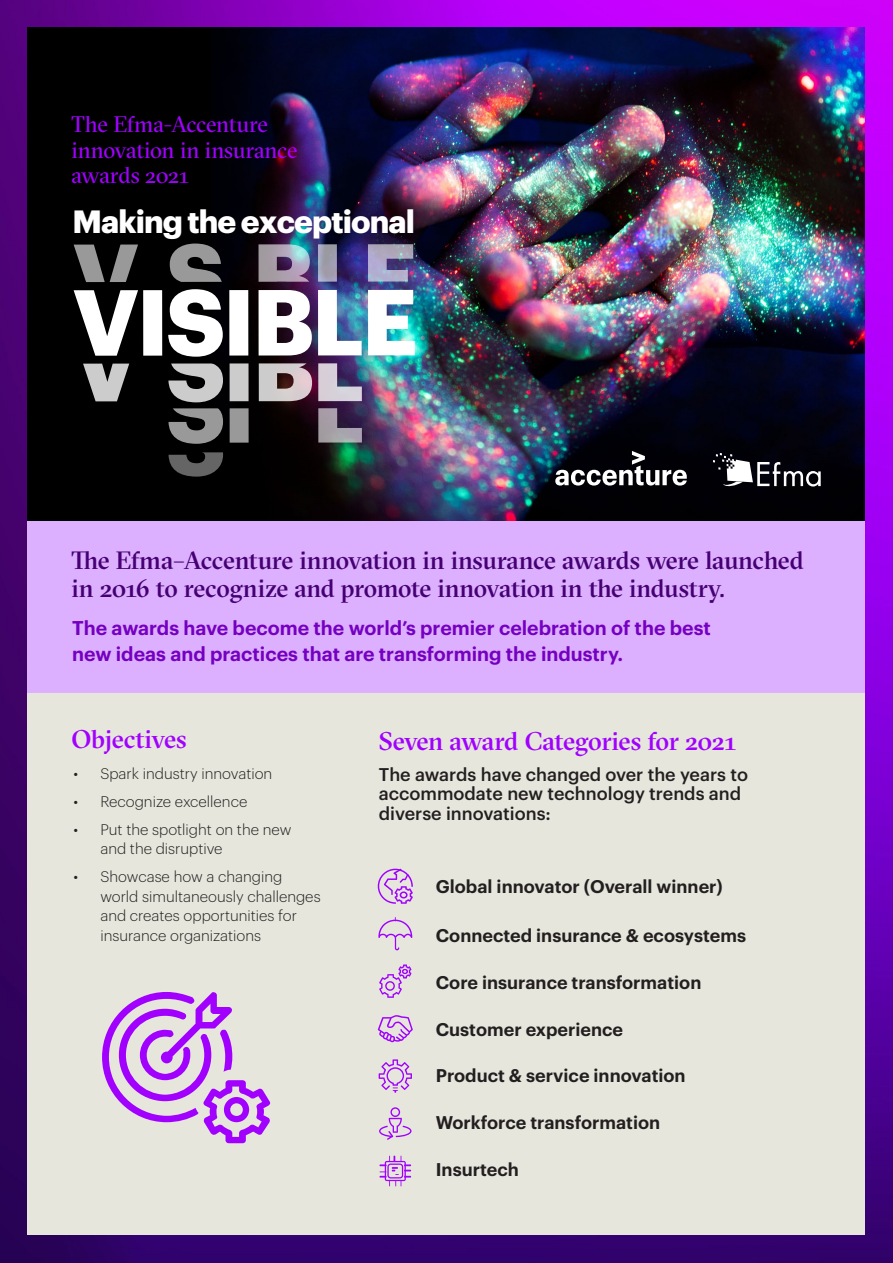
<style>
.page{position:relative;width:893px;height:1263px;background:#fff}
.page>*{position:absolute;margin:0;border:0;box-sizing:border-box;transform-origin:0 0}
.t1{font:700 91.5px "Graphik";letter-spacing:-.03em;color:#fff}
.t2{font:700 31.5px "Graphik";letter-spacing:-.03em;color:#fff}
.t3{font:500 25.5px "GT Sectra Fine";letter-spacing:-.015em;color:#a100ff}
.t4{font:500 25.05px/27.5px "GT Sectra Fine";letter-spacing:-.015em;color:#460073}
.t5{font:22.5px/25.5px "GT Sectra Fine";letter-spacing:-.01em;color:#a100ff}
.t6{font:600 19.5px/25.5px "Graphik";color:#7500c0}
.t7{font:600 18px "Graphik";color:#231f20}
.t8{font:500 18px/19.5px "Graphik";color:#231f20}
.t9{font:300 15px/19.5px "Graphik";color:#231f20}
</style>
<div class="page">
<img style="left:0;top:0;width:893px;height:1263px">
<img style="left:28px;top:27px;width:837px;height:494px">
<div style="left:28px;top:553px;width:837px;height:682px;background:#e6e6dc"></div>
<svg style="left:74px;top:244px;width:64px;height:38px;background:#555"></svg>
<svg style="left:168px;top:244px;width:55px;height:38px;background:#656566"></svg>
<svg style="left:258px;top:244px;width:54px;height:38px;background:#8f8da1"></svg>
<svg style="left:318px;top:244px;width:44px;height:38px;background:#5c578c"></svg>
<svg style="left:368px;top:244px;width:47px;height:38px;background:#938eb1"></svg>
<svg style="left:83px;top:364px;width:46px;height:37px;background:#8a8a8a"></svg>
<svg style="left:168px;top:363px;width:55px;height:39px;background:#8a8a8a"></svg>
<div style="left:230px;top:363px;width:19px;height:38px;background:#ccc"></div>
<svg style="left:259px;top:363px;width:53px;height:38px;background:#b4a6a9"></svg>
<svg style="left:318px;top:363px;width:44px;height:38px;background:#9c96af"></svg>
<svg style="left:168px;top:408px;width:55px;height:36px;background:#656565"></svg>
<div style="left:230px;top:408px;width:19px;height:35px;background:#999"></div>
<svg style="left:318px;top:408px;width:44px;height:35px;background:#7c7284"></svg>
<svg style="left:169px;top:452px;width:54px;height:25px"></svg>
<svg style="left:378px;top:917px;width:34px;height:33px"></svg>
<svg style="left:378px;top:869px;width:35px;height:35px"></svg>
<svg style="left:379px;top:964px;width:32px;height:34px"></svg>
<svg style="left:378px;top:1015px;width:35px;height:27px"></svg>
<svg style="left:379px;top:1156px;width:32px;height:30px"></svg>
<svg style="left:379px;top:1059px;width:33px;height:34px"></svg>
<svg style="left:379px;top:1107px;width:32px;height:33px"></svg>
<div style="left:28px;top:521px;width:837px;height:172px;background:#dcafff"></div>
<svg style="left:555px;top:451px;width:132px;height:34px"></svg>
<svg style="left:713px;top:453px;width:108px;height:34px"></svg>
<svg style="left:102px;top:992px;width:168px;height:151px"></svg>
<h3 class="t5" style="left:72px;top:112px;width:227px">The Efma-Accenture innovation in insurance awards 2021</h3>
<h2 class="t2" style="left:73px;top:197px;width:344px">Making the exceptional</h2>
<h1 class="t1" style="left:73px;top:251px;width:347px">VISIBLE</h1>
<h3 class="t4" style="left:72px;top:547px;width:734px">The Efma–Accenture innovation in insurance awards were launched in 2016 to recognize and promote innovation in the industry.</h3>
<h3 class="t6" style="left:72px;top:614px;width:640px">The awards have become the world’s premier celebration of the best new ideas and practices that are transforming the industry.</h3>
<h3 class="t3" style="left:72px;top:724px;width:117px">Objectives</h3>
<h3 class="t3" style="left:379px;top:726px;width:359px">Seven award Categories for 2021</h3>
<p class="t9" style="left:73px;top:762px;width:200px">• Spark industry innovation</p>
<p class="t9" style="left:73px;top:790px;width:175px">• Recognize excellence</p>
<p class="t9" style="left:100px;top:818px;width:193px;text-indent:-27px">• Put the spotlight on the new and the disruptive</p>
<p class="t9" style="left:100px;top:866px;width:222px;text-indent:-27px">• Showcase how a changing world simultaneously challenges and creates opportunities for insurance organizations</p>
<p class="t7" style="left:436px;top:873px;width:288px">Global innovator (Overall winner)</p>
<p class="t8" style="left:379px;top:763px;width:371px">The awards have changed over the years to accommodate new technology trends and diverse innovations:</p>
<p class="t7" style="left:436px;top:922px;width:312px">Connected insurance &amp; ecosystems</p>
<p class="t7" style="left:436px;top:968px;width:267px">Core insurance transformation</p>
<p class="t7" style="left:436px;top:1015px;width:189px">Customer experience</p>
<p class="t7" style="left:436px;top:1062px;width:251px">Product &amp; service innovation</p>
<p class="t7" style="left:436px;top:1109px;width:226px">Workforce transformation</p>
<p class="t7" style="left:436px;top:1155px;width:85px">Insurtech</p>
</div>
